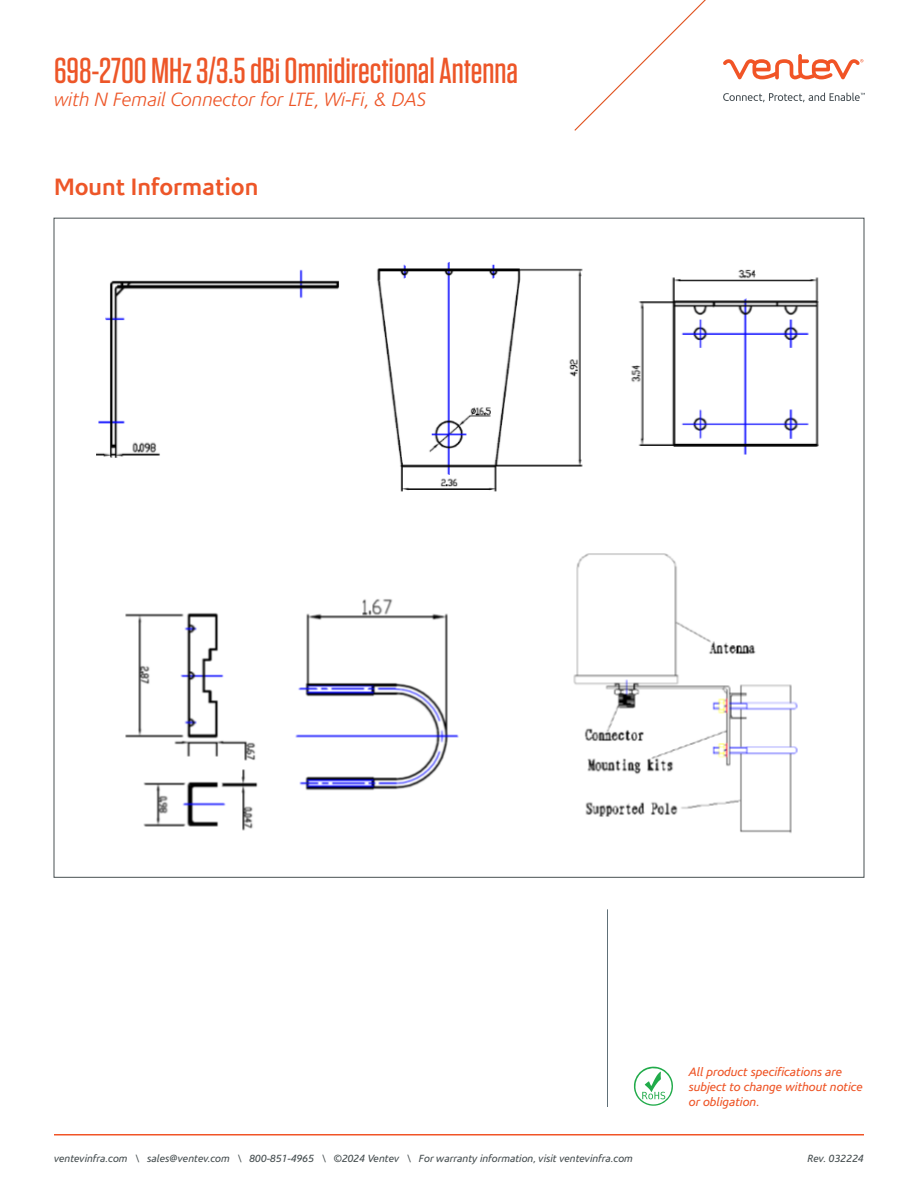
<style>
.page{position:relative;width:918px;height:1188px;background:#fff}
.page>*{position:absolute;margin:0;border:0;box-sizing:border-box;transform-origin:0 0}
.t1{font:500 36px "Tungsten";color:#ed5628}
.Heading_3{font:700 24px "Corisande";color:#ed5628}
.t2{font:italic 300 19.5px "Corisande";color:#ed5628}
.t3{font:italic 12.3px/14.7px "Corisande";color:#ee5628}
.t4{font:italic 10.5px "Corisande";color:#485052}
</style>
<div class="page">
<svg style="left:574px;top:0;width:291px;height:131px"></svg>
<hr style="left:54px;top:1134px;width:810px;height:2px;background:#f15426">
<svg style="left:634px;top:1067px;width:39px;height:39px"></svg>
<img style="left:96px;top:269px;width:244px;height:189px">
<img style="left:377px;top:262px;width:206px;height:230px">
<img style="left:631px;top:269px;width:188px;height:186px">
<img style="left:125px;top:599px;width:334px;height:232px">
<img style="left:573px;top:553px;width:225px;height:280px">
<hr style="left:607px;top:909px;width:1px;height:198px;background:#607078">
<h1 class="t1" style="left:54px;top:52px;width:465px">698-2700 MHz 3/3.5 dBi Omnidirectional Antenna</h1>
<h3 class="t2" style="left:54px;top:89px;width:374px">with N Femail Connector for LTE, Wi-Fi, &amp; DAS</h3>
<p class="Heading_3" style="left:54px;top:173px;width:206px">Mount Information</p>
<p class="t4" style="left:54px;top:1153px;width:580px">ventevinfra.com \ sales@ventev.com \ 800-851-4965 \ ©2024 Ventev \ For warranty information, visit ventevinfra.com</p>
<p class="t3" style="left:689px;top:1065px;width:176px">All product specifications are subject to change without notice or obligation.</p>
<p class="t4" style="left:807px;top:1153px;width:58px">Rev. 032224</p>
</div>
